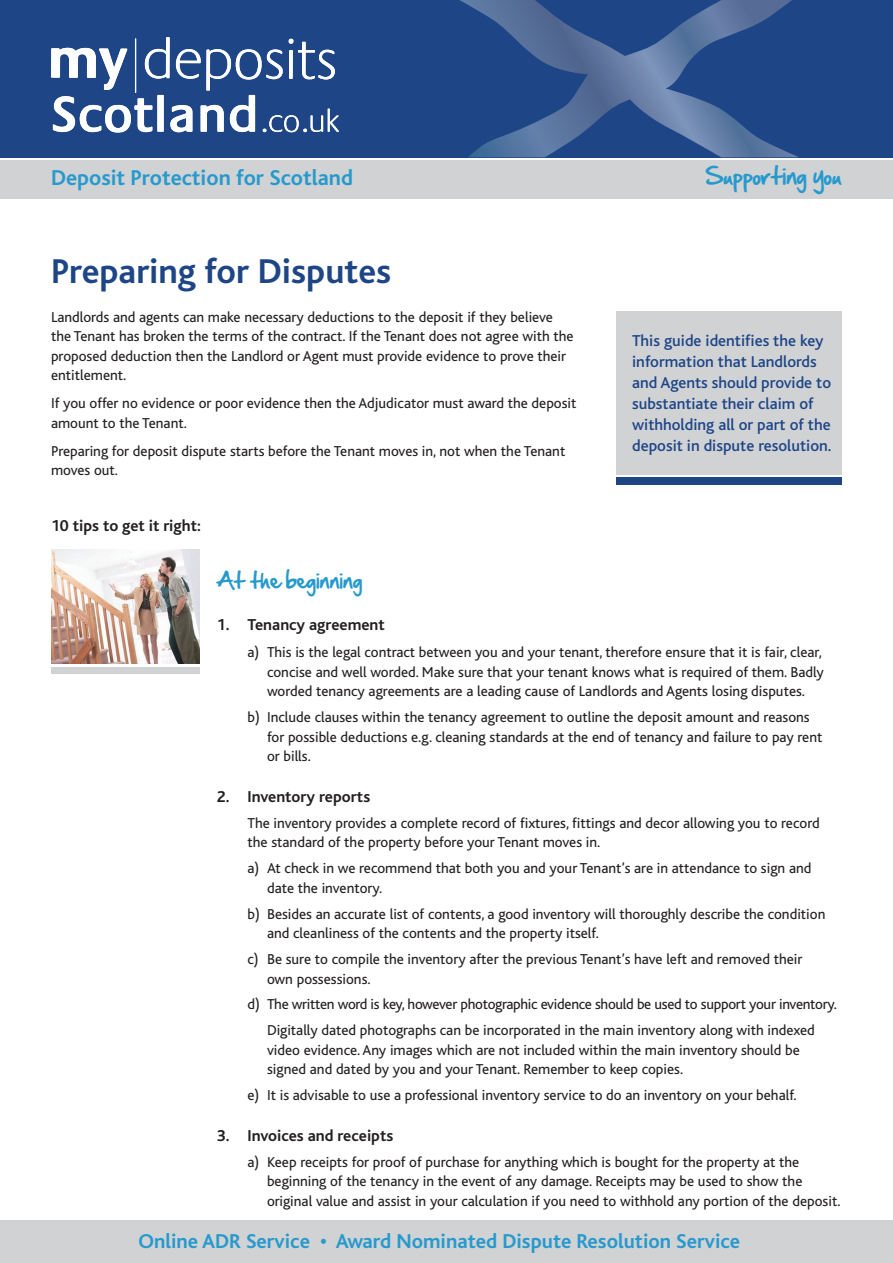
<style>
.page{position:relative;width:893px;height:1263px;background:#fff}
.page>*{position:absolute;margin:0;border:0;box-sizing:border-box;transform-origin:0 0}
.t1{font:700 36px "Bliss";color:#1e4687}
.t2{font:700 22.5px "Bliss";color:#2699cd}
.t3{font:700 21px "Bliss";color:#2699cd}
.t4{font:21px "Handof Sean";color:#2699cd}
.t5{font:19.5px "Handof Sean";color:#2699cd}
.t6{font:500 16.5px/21px "Bliss";color:#1e4687}
.t7{font:700 16.5px "Bliss";color:#231f20}
.t8{font:15px/19.5px "Bliss";color:#231f20}
.t9{font:15px "Bliss";letter-spacing:-.02em;color:#231f20}
</style>
<div class="page">
<div style="left:0;top:1220px;width:893px;height:43px;background:#d1d2d4"></div>
<div style="left:617px;top:311px;width:225px;height:163px;background:#d1d2d4"></div>
<div style="left:617px;top:477px;width:225px;height:7px;background:#1e4687"></div>
<img style="left:51px;top:549px;width:149px;height:115px">
<div style="left:51px;top:667px;width:149px;height:7px;background:#d1d2d4"></div>
<div style="left:0;top:161px;width:893px;height:38px;background:#d1d2d4"></div>
<div style="left:0;top:0;width:893px;height:157px;background:#1e4687"></div>
<svg style="left:460px;top:0;width:338px;height:157px"></svg>
<svg style="left:51px;top:37px;width:288px;height:96px"></svg>
<p class="t2" style="left:51px;top:166px;width:303px">Deposit Protection for Scotland</p>
<p class="t4" style="left:706px;top:161px;width:138px">Supporting you</p>
<p class="t1" style="left:51px;top:252px;width:342px">Preparing for Disputes</p>
<p class="t8" style="left:51px;top:307px;width:524px">Landlords and agents can make necessary deductions to the deposit if they believe the Tenant has broken the terms of the contract. If the Tenant does not agree with the proposed deduction then the Landlord or Agent must provide evidence to prove their entitlement.</p>
<p class="t8" style="left:51px;top:394px;width:527px">If you offer no evidence or poor evidence then the Adjudicator must award the deposit amount to the Tenant.</p>
<p class="t8" style="left:51px;top:441px;width:516px">Preparing for deposit dispute starts before the Tenant moves in, not when the Tenant moves out.</p>
<p class="t7" style="left:51px;top:517px;width:151px">10 tips to get it right:</p>
<p class="t6" style="left:632px;top:331px;width:201px">This guide identifies the key information that Landlords and Agents should provide to substantiate their claim of withholding all or part of the deposit in dispute resolution.</p>
<p class="t5" style="left:217px;top:566px;width:147px">At the beginning</p>
<p class="t7" style="left:217px;top:616px;width:170px">1. Tenancy agreement</p>
<p class="t8" style="left:267px;top:643px;width:558px;text-indent:-20px">a) This is the legal contract between you and your tenant, therefore ensure that it is fair, clear, concise and well worded. Make sure that your tenant knows what is required of them. Badly worded tenancy agreements are a leading cause of Landlords and Agents losing disputes.</p>
<p class="t8" style="left:267px;top:708px;width:557px;text-indent:-19px">b) Include clauses within the tenancy agreement to outline the deposit amount and reasons for possible deductions e.g. cleaning standards at the end of tenancy and failure to pay rent or bills.</p>
<p class="t7" style="left:217px;top:788px;width:155px">2. Inventory reports</p>
<p class="t8" style="left:248px;top:813px;width:574px">The inventory provides a complete record of fixtures, fittings and decor allowing you to record the standard of the property before your Tenant moves in.</p>
<p class="t8" style="left:267px;top:859px;width:546px;text-indent:-19px">a) At check in we recommend that both you and your Tenant’s are in attendance to sign and date the inventory.</p>
<p class="t8" style="left:267px;top:904px;width:560px;text-indent:-19px">b) Besides an accurate list of contents, a good inventory will thoroughly describe the condition and cleanliness of the contents and the property itself.</p>
<p class="t8" style="left:267px;top:950px;width:537px;text-indent:-19px">c) Be sure to compile the inventory after the previous Tenant’s have left and removed their own possessions.</p>
<p class="t9" style="left:248px;top:996px;width:591px">d) The written word is key, however photographic evidence should be used to support your inventory.</p>
<p class="t8" style="left:267px;top:1021px;width:549px">Digitally dated photographs can be incorporated in the main inventory along with indexed video evidence. Any images which are not included within the main inventory should be signed and dated by you and your Tenant. Remember to keep copies.</p>
<p class="t8" style="left:248px;top:1086px;width:551px">e) It is advisable to use a professional inventory service to do an inventory on your behalf.</p>
<p class="t7" style="left:217px;top:1127px;width:178px">3. Invoices and receipts</p>
<p class="t8" style="left:267px;top:1152px;width:575px;text-indent:-19px">a) Keep receipts for proof of purchase for anything which is bought for the property at the beginning of the tenancy in the event of any damage. Receipts may be used to show the original value and assist in your calculation if you need to withhold any portion of the deposit.</p>
<p class="t3" style="left:138px;top:1230px;width:603px">Online ADR Service • Award Nominated Dispute Resolution Service</p>
</div>
